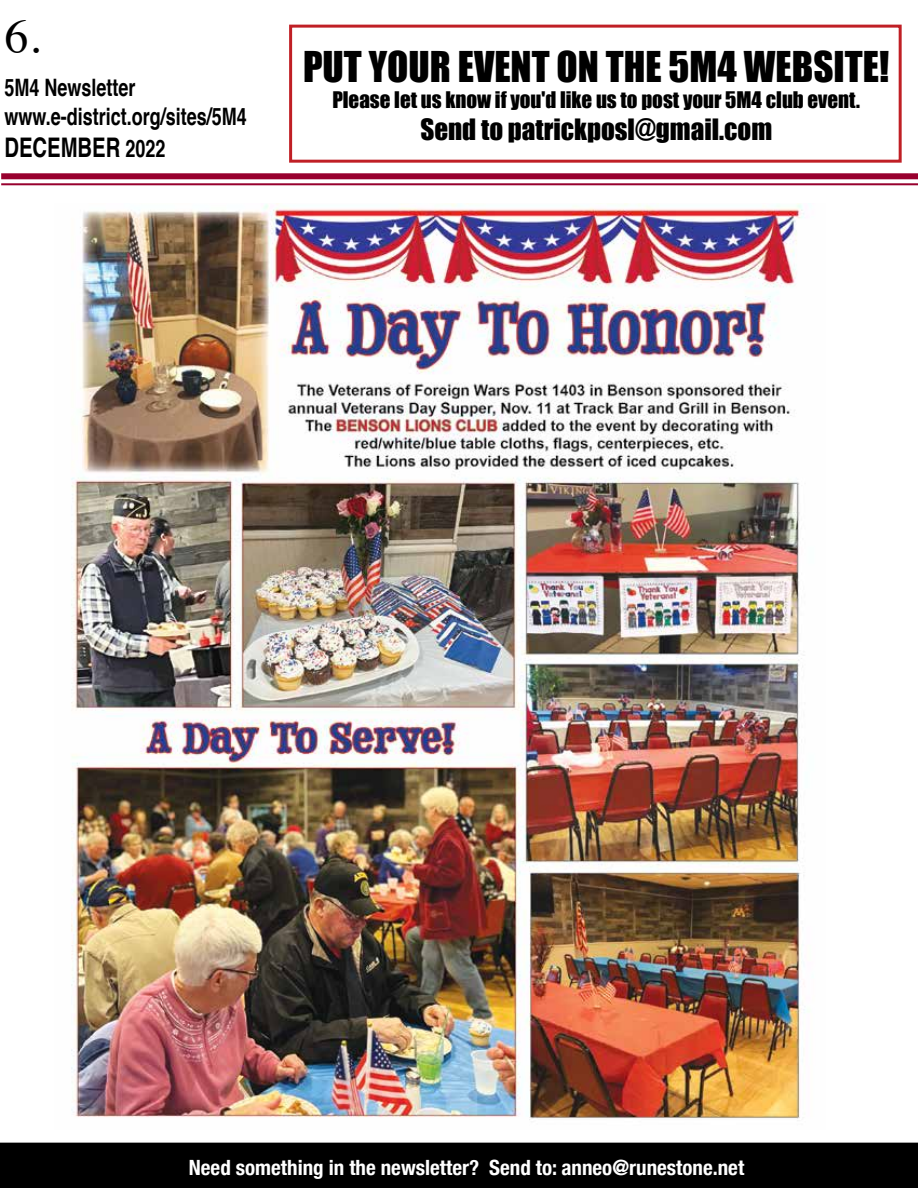
<style>
.page{position:relative;width:918px;height:1188px;background:#fff}
.page>*{position:absolute;margin:0;border:0;box-sizing:border-box;transform-origin:0 0}
.t1{font:48px "Times";color:#000}
.t2{font:39px "Impact";color:#000}
.t3{font:27px "Impact";color:#000}
.t4{font:700 27px "Helvetica";color:#000;scale:.75 1}
.t5{font:700 24px/28.8px "Helvetica";color:#000;scale:.75 1}
.t6{font:700 condensed 21px "Helvetica Neue";color:#fff}
.t7{font:21px "Impact";color:#000}
.s1{font-size:24px}
</style>
<div class="page">
<div style="left:0;top:1143px;width:918px;height:45px;background:#000"></div>
<div style="left:289px;top:25px;width:613px;height:138px;border:3px solid #c01f25"></div>
<div style="left:1px;top:173px;width:917px;height:6px;background:#98002e"></div>
<hr style="left:1px;top:183px;width:917px;height:2px;background:#98002e">
<img style="left:71px;top:203px;width:734px;height:917px">
<h1 class="t1" style="left:4px;top:-8px;width:37px">6.</h1>
<p class="t5" style="left:4px;top:73px;width:325px">5M4 Newsletter www.e-district.org/sites/5M4</p>
<p class="t4" style="left:4px;top:126px;width:216px">DECEMBER <span class="s1">2022</span></p>
<h2 class="t2" style="left:303px;top:37px;width:588px">PUT YOUR EVENT ON THE 5M4 WEBSITE!</h2>
<p class="t7" style="left:332px;top:83px;width:529px">Please let us know if you'd like us to post your 5M4 club event.</p>
<p class="t3" style="left:420px;top:108px;width:353px">Send to patrickposl@gmail.com</p>
<p class="t6" style="left:189px;top:1150px;width:557px">Need something in the newsletter? Send to: anneo@runestone.net</p>
</div>
